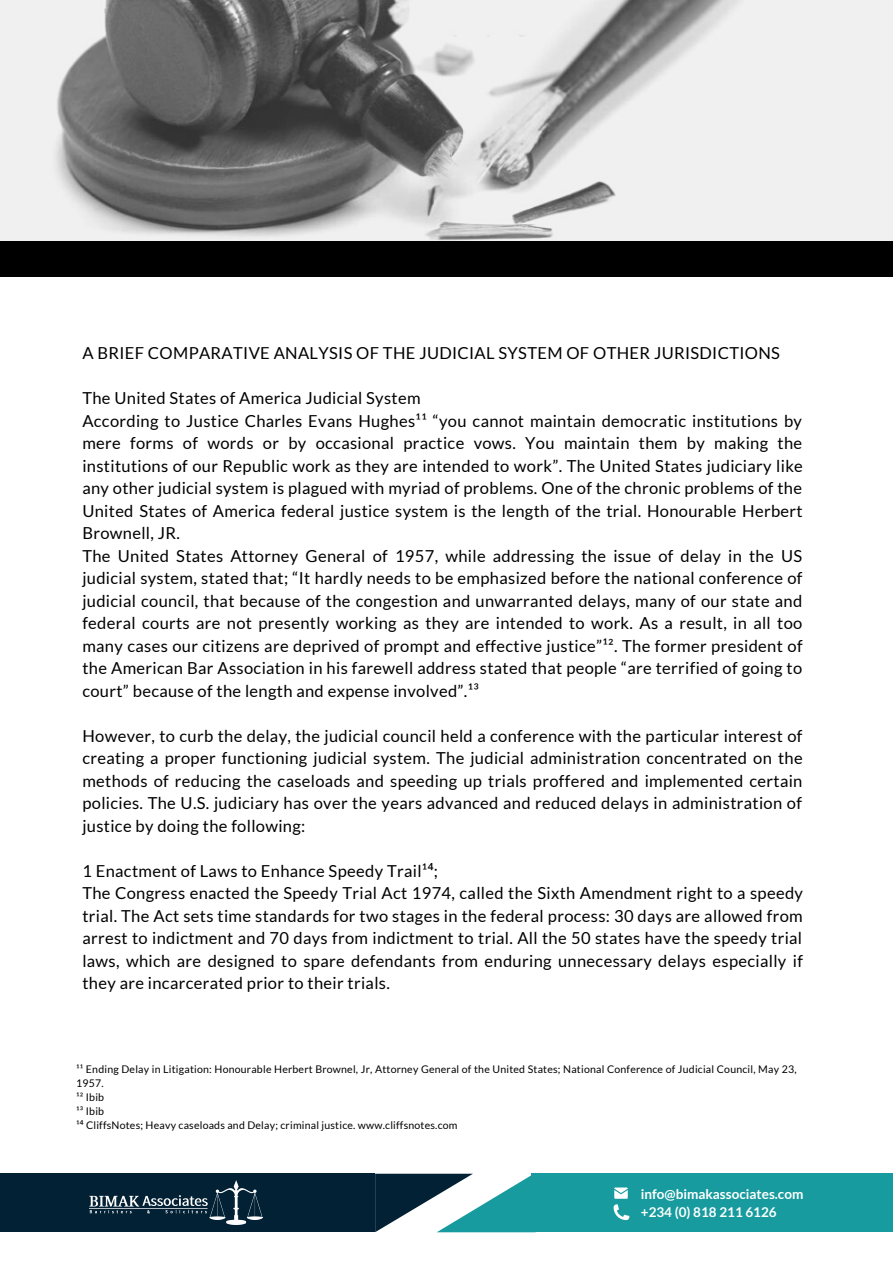
<style>
.page{position:relative;width:893px;height:1264px;background:#fff}
.page>*{position:absolute;margin:0;border:0;box-sizing:border-box;transform-origin:0 0}
.t1{font:16.5px/22.5px "Lato";letter-spacing:.02em;color:#000}
.t2{font:700 13.5px/18px "Lato";color:#fff}
.t3{font:10.5px/14.1px "Lato";letter-spacing:.02em;color:#000}
.s1{font-family:"Noto Sans"}
</style>
<div class="page">
<img style="left:0;top:0;width:892px;height:240px">
<div style="left:0;top:241px;width:892px;height:36px;background:#000"></div>
<div style="left:0;top:1173px;width:375px;height:59px;background:#022135"></div>
<div style="left:531px;top:1173px;width:361px;height:59px;background:#179b9e"></div>
<svg style="left:375px;top:1173px;width:156px;height:59px"></svg>
<img style="left:89px;top:1180px;width:173px;height:44px">
<svg style="left:613px;top:1204px;width:16px;height:15px"></svg>
<svg style="left:614px;top:1187px;width:13px;height:11px"></svg>
<p class="t1" style="left:82px;top:341px;width:699px">A BRIEF COMPARATIVE ANALYSIS OF THE JUDICIAL SYSTEM OF OTHER JURISDICTIONS</p>
<p class="t1" style="left:82px;top:386px;width:722px">The United States of America Judicial System<br>According to Justice Charles Evans Hughes¹¹ “you cannot maintain democratic institutions by mere forms of words or by occasional practice vows. You maintain them by making the institutions of our Republic work as they are intended to work”. The United States judiciary like any other judicial system is plagued with myriad of problems. One of the chronic problems of the United States of America federal justice system is the length of the trial. Honourable Herbert Brownell, JR.<br>The United States Attorney General of 1957, while addressing the issue of delay in the US judicial system, stated that; “It hardly needs to be emphasized before the national conference of judicial council, that because of the congestion and unwarranted delays, many of our state and federal courts are not presently working as they are intended to work. As a result, in all too many cases our citizens are deprived of prompt and effective justice”¹². The former president of the American Bar Association in his farewell address stated that people “are terrified of going to court” because of the length and expense involved”.¹³</p>
<p class="t1" style="left:82px;top:724px;width:721px;text-align:justify">However, to curb the delay, the judicial council held a conference with the particular interest of creating a proper functioning judicial system. The judicial administration concentrated on the methods of reducing the caseloads and speeding up trials proffered and implemented certain policies. The U.S. judiciary has over the years advanced and reduced delays in administration of justice by doing the following:</p>
<p class="t1" style="left:82px;top:858px;width:722px">1 Enactment of Laws to Enhance Speedy Trail¹<span class="s1">⁴</span>;<br>The Congress enacted the Speedy Trial Act 1974, called the Sixth Amendment right to a speedy trial. The Act sets time standards for two stages in the federal process: 30 days are allowed from arrest to indictment and 70 days from indictment to trial. All the 50 states have the speedy trial laws, which are designed to spare defendants from enduring unnecessary delays especially if they are incarcerated prior to their trials.</p>
<p class="t3" style="left:76px;top:1061px;width:722px">¹¹ Ending Delay in Litigation: Honourable Herbert Brownel, Jr, Attorney General of the United States; National Conference of Judicial Council, May 23, 1957.<br>¹² Ibib<br>¹³ Ibib<br>¹<span class="s1">⁴</span> CliffsNotes; Heavy caseloads and Delay; criminal justice. www.cliffsnotes.com</p>
<p class="t2" style="left:640px;top:1184px;width:164px">info@bimakassociates.com +234 (0) 818 211 6126</p>
</div>
